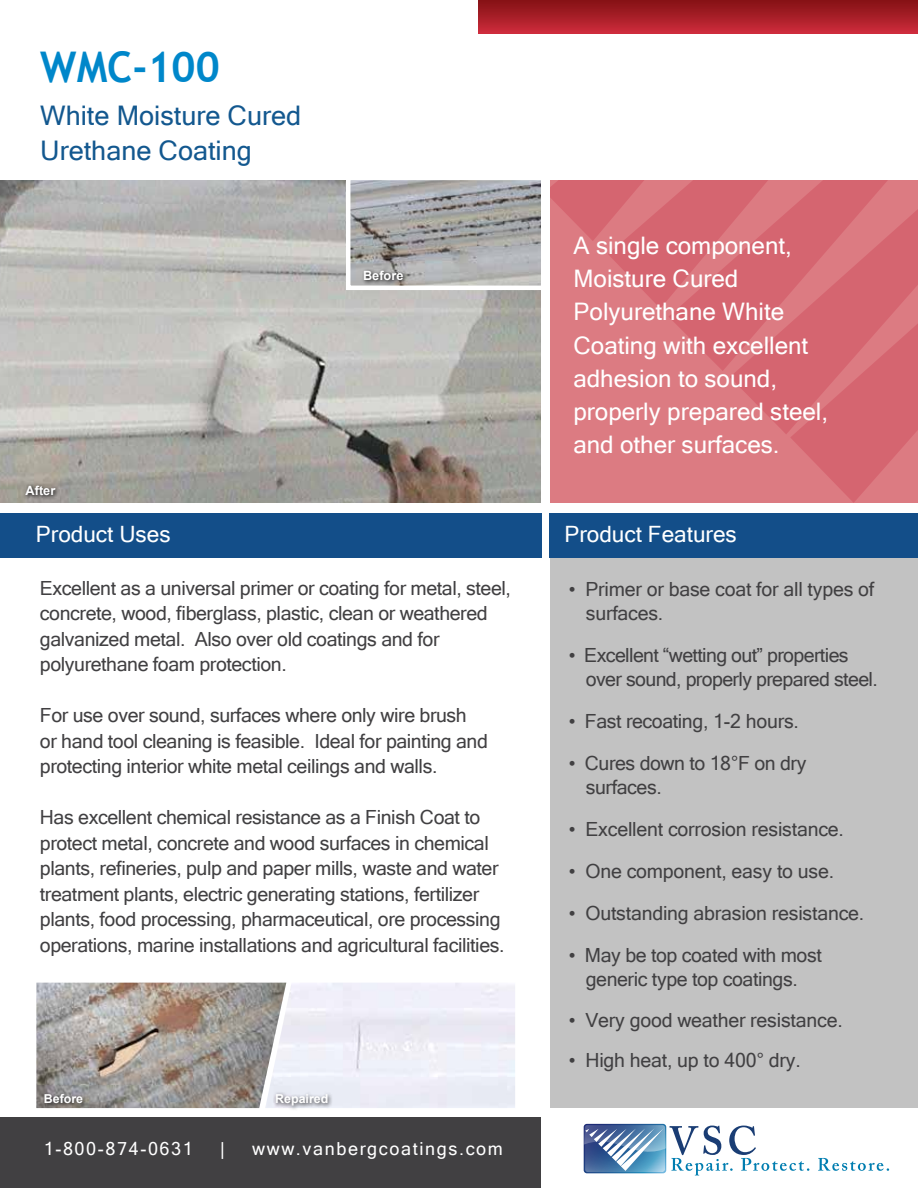
<style>
.page{position:relative;width:918px;height:1188px;background:#fff}
.page>*{position:absolute;margin:0;border:0;box-sizing:border-box;transform-origin:0 0}
.t1{font:700 42.3px "Trebuchet MS";color:#0087ca}
.t2{font:27px/34.5px "Microsoft Sans Serif";color:#13588f}
.t3{font:24.15px/33.3px "Microsoft Sans Serif";color:#fff}
.t4{font:22.5px "Microsoft Sans Serif";color:#fff}
.t5{font:19.5px/25.5px "Microsoft Sans Serif";letter-spacing:-.02em;color:#414042}
.t6{font:18px "Microsoft Sans Serif";letter-spacing:.09em;color:#fff}
.t7{font:700 12.75px "Arial";color:#fff}
.t8{font:700 12.3px "Arial";color:#fff}
</style>
<div class="page">
<img style="left:36px;top:983px;width:229px;height:125px">
<img style="left:265px;top:983px;width:250px;height:125px">
<div style="left:550px;top:558px;width:368px;height:550px;background:#c2c2c2"></div>
<div style="left:0;top:513px;width:541px;height:45px;background:#134e89"></div>
<svg style="left:550px;top:180px;width:368px;height:323px;background:#d87179"></svg>
<div style="left:0;top:1117px;width:540px;height:71px;background:#414042"></div>
<div style="left:550px;top:513px;width:368px;height:45px;background:#134e89"></div>
<svg style="left:583px;top:1123px;width:226px;height:52px"></svg>
<svg style="left:818px;top:1158px;width:71px;height:13px"></svg>
<div style="left:478px;top:0;width:440px;height:34px;background:linear-gradient(to bottom,#831114,#cd2b3c)"></div>
<img style="left:0;top:180px;width:541px;height:323px">
<div style="left:42px;top:1091px;width:46px;height:18px;background:#000;opacity:.75"></div>
<div style="left:273px;top:1091px;width:61px;height:21px;background:#000;opacity:.75"></div>
<img style="left:351px;top:181px;width:189px;height:104px">
<div style="left:346px;top:176px;width:199px;height:114px;border:4px solid #fff"></div>
<div style="left:361px;top:268px;width:47px;height:17px;background:#000;opacity:.91"></div>
<div style="left:23px;top:483px;width:38px;height:17px;background:#000;opacity:.91"></div>
<h1 class="t1" style="left:40px;top:41px;width:181px">WMC-100</h1>
<h2 class="t2" style="left:40px;top:97px;width:262px">White Moisture Cured<br>Urethane Coating</h2>
<p class="t7" style="left:363px;top:267px;width:42px">Before</p>
<p class="t7" style="left:26px;top:482px;width:31px">After</p>
<p class="t3" style="left:573px;top:228px;width:256px">A single component,<br>Moisture Cured<br>Polyurethane White<br>Coating with excellent adhesion to sound, properly prepared steel, and other surfaces.</p>
<p class="t4" style="left:36px;top:519px;width:136px">Product Uses</p>
<p class="t4" style="left:564px;top:519px;width:174px">Product Features</p>
<p class="t5" style="left:40px;top:574px;width:473px">Excellent as a universal primer or coating for metal, steel, concrete, wood, fiberglass, plastic, clean or weathered galvanized metal. Also over old coatings and for polyurethane foam protection.</p>
<p class="t5" style="left:40px;top:702px;width:449px">For use over sound, surfaces where only wire brush or hand tool cleaning is feasible. Ideal for painting and protecting interior white metal ceilings and walls.</p>
<p class="t5" style="left:40px;top:804px;width:466px">Has excellent chemical resistance as a Finish Coat to protect metal, concrete and wood surfaces in chemical plants, refineries, pulp and paper mills, waste and water treatment plants, electric generating stations, fertilizer plants, food processing, pharmaceutical, ore processing operations, marine installations and agricultural facilities.</p>
<p class="t8" style="left:44px;top:1091px;width:41px">Before</p>
<p class="t8" style="left:275px;top:1091px;width:55px">Repaired</p>
<p class="t6" style="left:44px;top:1137px;width:151px">1-800-874-0631</p>
<p class="t6" style="left:220px;top:1137px;width:6px">|</p>
<p class="t6" style="left:252px;top:1137px;width:252px">www.vanbergcoatings.com</p>
<p class="t5" style="left:586px;top:576px;width:290px;line-height:24px;text-indent:-17px">• Primer or base coat for all types of surfaces.</p>
<p class="t5" style="left:586px;top:642px;width:294px;line-height:24px;text-indent:-17px">• Excellent “wetting out” properties over sound, properly prepared steel.</p>
<p class="t5" style="left:569px;top:708px;width:232px">• Fast recoating, 1-2 hours.</p>
<p class="t5" style="left:586px;top:750px;width:222px;line-height:24px;text-indent:-17px">• Cures down to 18°F on dry surfaces.</p>
<p class="t5" style="left:569px;top:816px;width:277px">• Excellent corrosion resistance.</p>
<p class="t5" style="left:569px;top:858px;width:267px">• One component, easy to use.</p>
<p class="t5" style="left:569px;top:900px;width:297px">• Outstanding abrasion resistance.</p>
<p class="t5" style="left:569px;top:942px;width:255px;line-height:24px;text-align:center">• May be top coated with most generic type top coatings.</p>
<p class="t5" style="left:569px;top:1006px;width:275px">• Very good weather resistance.</p>
<p class="t5" style="left:569px;top:1047px;width:234px">• High heat, up to 400° dry.</p>
</div>
